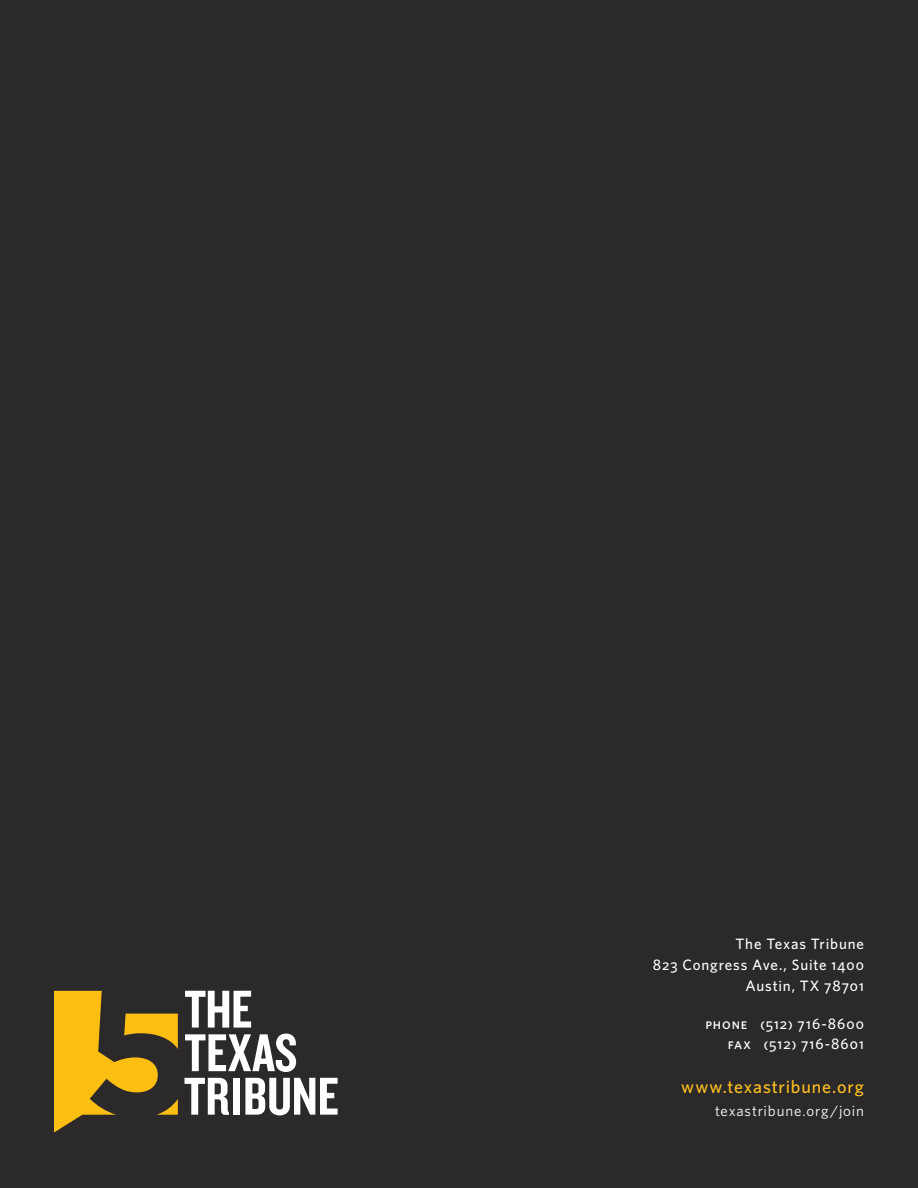
<style>
.page{position:relative;width:918px;height:1188px;background:#2b292a}
.page>*{position:absolute;margin:0;border:0;box-sizing:border-box;transform-origin:0 0}
.t1{font:500 18px "Whitney";letter-spacing:.05em;color:#fec01e}
.t2{font:500 15px/21px "Whitney";letter-spacing:.055em;color:#fff;text-align:right}
.t3{font:15px/19.5px "Whitney Medium SC";letter-spacing:.07em;color:#fff;text-align:right}
.t4{font:15px "Whitney";letter-spacing:.05em;color:#fff}
.s1{font-family:"Whitney Medium SC";font-weight:400}
</style>
<div class="page">
<svg style="left:54px;top:991px;width:124px;height:142px"></svg>
<svg style="left:185px;top:991px;width:66px;height:37px"></svg>
<svg style="left:185px;top:1034px;width:111px;height:38px"></svg>
<svg style="left:184px;top:1078px;width:45px;height:37px"></svg>
<div style="left:233px;top:1078px;width:7px;height:37px;background:#fff"></div>
<svg style="left:245px;top:1078px;width:93px;height:37px"></svg>
<p class="t2" style="left:653px;top:933px;width:213px">The Texas Tribune<br><span class="s1">823</span> Congress Ave., Suite <span class="s1">1400<br></span>Austin, TX <span class="s1">78701</span></p>
<p class="t3" style="left:705px;top:1014px;width:160px">phone (512) 716-8600 fax (512) 716-8601</p>
<p class="t1" style="left:681px;top:1076px;width:184px">www.texastribune.org</p>
<p class="t4" style="left:715px;top:1102px;width:150px">texastribune.org/join</p>
</div>
